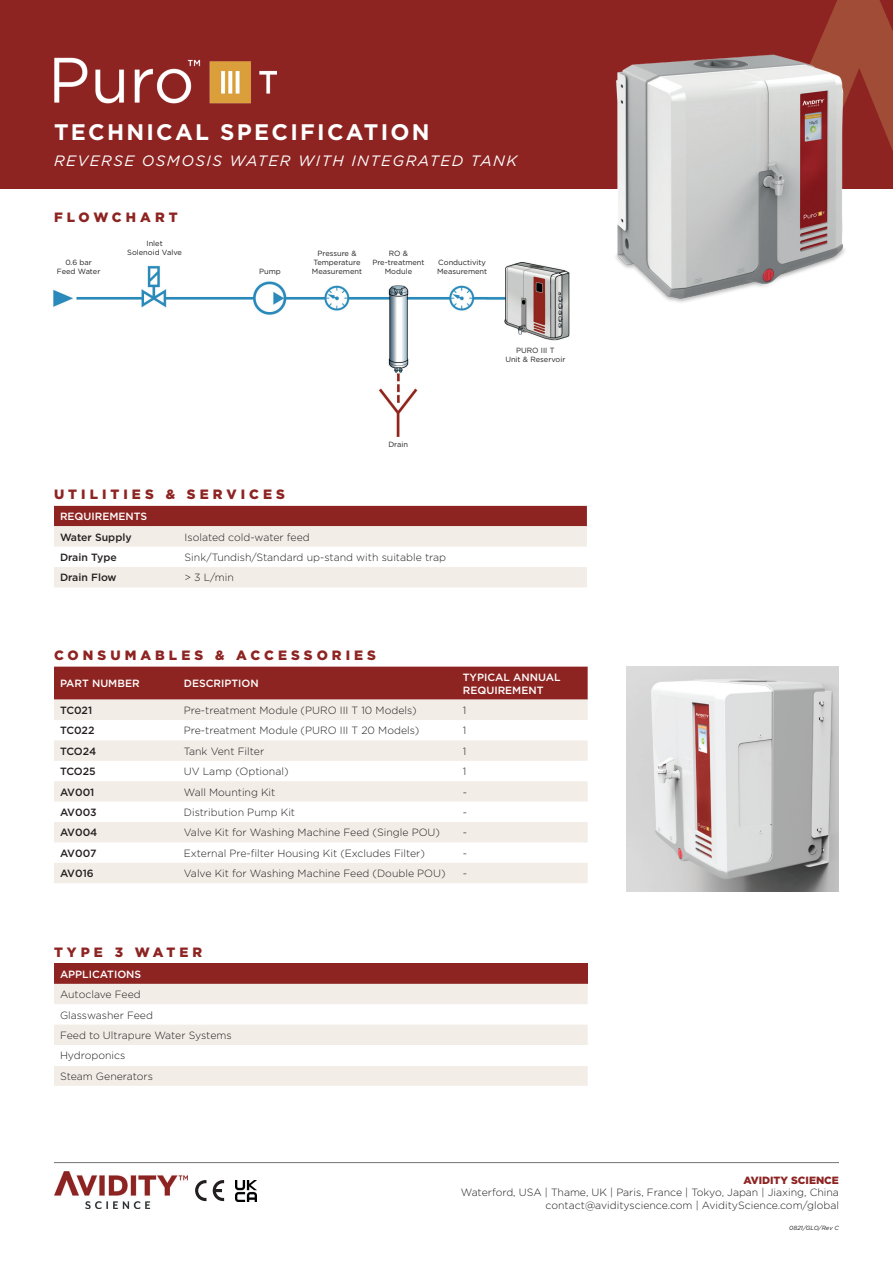
<style>
.page{position:relative;width:893px;height:1263px;background:#fff}
.page>*{position:absolute;margin:0;border:0;box-sizing:border-box;transform-origin:0 0}
.t1{font:700 22.5px "Gotham";letter-spacing:.1em;color:#fff}
.t2{font:italic 15px "Gotham";letter-spacing:.1em;color:#fff}
.t3{font:900 13.5px "Gotham";letter-spacing:.3em;color:#8d2422}
.t4{font:300 10.5px/20.4px "Gotham";color:#231f20}
.t5{font:500 10.5px "Gotham";color:#231f20}
.t6{font:500 10.5px/12.6px "Gotham";color:#fff}
.t7{font:900 10.5px "Gotham";color:#8d2422}
.t8{font:7.5px/9px "Gotham";color:#231f20;text-align:center}
.t9{font:italic 6px "Gotham";color:#231f20}
</style>
<div class="page">
<img style="left:53px;top:262px;width:517px;height:175px">
<div style="left:0;top:0;width:893px;height:189px;background:#8d2422"></div>
<svg style="left:816px;top:0;width:77px;height:151px"></svg>
<div style="left:54px;top:667px;width:534px;height:33px;background:#8d2422"></div>
<svg style="left:54px;top:700px;width:534px;height:183px;fill:#f3ede7"></svg>
<svg style="left:54px;top:506px;width:533px;height:81px"></svg>
<div style="left:54px;top:963px;width:534px;height:21px;background:#8d2422"></div>
<svg style="left:54px;top:984px;width:534px;height:102px;fill:#f3ede7"></svg>
<div style="left:54px;top:1045px;width:534px;height:20px;background:#fff"></div>
<img style="left:616px;top:49px;width:253px;height:254px">
<hr style="left:54px;top:1162px;width:785px;height:1px;background:#808285">
<svg style="left:195px;top:1180px;width:11px;height:21px"></svg>
<svg style="left:213px;top:1180px;width:11px;height:21px"></svg>
<img style="left:54px;top:1171px;width:134px;height:37px">
<img style="left:235px;top:1180px;width:21px;height:21px">
<img style="left:54px;top:57px;width:222px;height:47px">
<img style="left:626px;top:667px;width:213px;height:224px">
<h1 class="t1" style="left:54px;top:117px;width:377px">TECHNICAL SPECIFICATION</h1>
<h2 class="t2" style="left:54px;top:151px;width:465px">REVERSE OSMOSIS WATER WITH INTEGRATED TANK</h2>
<p class="t3" style="left:54px;top:208px;width:125px">FLOWCHART</p>
<p class="t8" style="left:57px;top:258px;width:45px">0.6 bar<br>Feed Water</p>
<p class="t8" style="left:127px;top:239px;width:56px">Inlet<br>Solenoid Valve</p>
<p class="t8" style="left:259px;top:267px;width:23px">Pump</p>
<p class="t8" style="left:312px;top:249px;width:52px">Pressure &amp;<br>Temperature<br>Measurement</p>
<p class="t8" style="left:372px;top:249px;width:54px">RO &amp;<br>Pre-treatment<br>Module</p>
<p class="t8" style="left:437px;top:258px;width:52px;text-align:left">Conductivity<br>Measurement</p>
<p class="t8" style="left:505px;top:346px;width:62px">PURO III T<br>Unit &amp; Reservoir</p>
<p class="t3" style="left:54px;top:485px;width:232px">UTILITIES &amp; SERVICES</p>
<p class="t8" style="left:388px;top:439px;width:21px">Drain</p>
<p class="t6" style="left:60px;top:510px;width:89px">REQUIREMENTS</p>
<p class="t5" style="left:60px;top:530px;width:73px">Water Supply</p>
<p class="t4" style="left:185px;top:526px;width:127px">Isolated cold-water feed</p>
<p class="t5" style="left:60px;top:550px;width:58px">Drain Type</p>
<p class="t4" style="left:185px;top:547px;width:263px">Sink/Tundish/Standard up-stand with suitable trap</p>
<p class="t5" style="left:60px;top:571px;width:58px">Drain Flow</p>
<p class="t4" style="left:185px;top:567px;width:51px">&gt; 3 L/min</p>
<p class="t3" style="left:54px;top:646px;width:324px">CONSUMABLES &amp; ACCESSORIES</p>
<p class="t6" style="left:60px;top:677px;width:81px">PART NUMBER</p>
<p class="t6" style="left:184px;top:677px;width:76px">DESCRIPTION</p>
<p class="t6" style="left:463px;top:671px;width:99px">TYPICAL ANNUAL<br>REQUIREMENT</p>
<p class="t5" style="left:60px;top:703px;width:34px">TC021</p>
<p class="t4" style="left:184px;top:700px;width:234px">Pre-treatment Module (PURO III T 10 Models)</p>
<p class="t4" style="left:463px;top:700px;width:5px">1</p>
<p class="t5" style="left:60px;top:724px;width:36px">TC022</p>
<p class="t4" style="left:184px;top:720px;width:237px">Pre-treatment Module (PURO III T 20 Models)</p>
<p class="t4" style="left:463px;top:720px;width:5px">1</p>
<p class="t5" style="left:60px;top:744px;width:38px">TCO24</p>
<p class="t4" style="left:184px;top:741px;width:82px">Tank Vent Filter</p>
<p class="t4" style="left:463px;top:741px;width:5px">1</p>
<p class="t5" style="left:60px;top:765px;width:37px">TCO25</p>
<p class="t4" style="left:184px;top:761px;width:106px">UV Lamp (Optional)</p>
<p class="t4" style="left:463px;top:761px;width:5px">1</p>
<p class="t5" style="left:60px;top:785px;width:36px">AV001</p>
<p class="t4" style="left:184px;top:781px;width:93px">Wall Mounting Kit</p>
<p class="t4" style="left:463px;top:781px;width:6px">-</p>
<p class="t5" style="left:60px;top:805px;width:38px">AV003</p>
<p class="t4" style="left:184px;top:802px;width:113px">Distribution Pump Kit</p>
<p class="t4" style="left:463px;top:802px;width:6px">-</p>
<p class="t5" style="left:60px;top:826px;width:39px">AV004</p>
<p class="t4" style="left:184px;top:822px;width:258px">Valve Kit for Washing Machine Feed (Single POU)</p>
<p class="t4" style="left:463px;top:822px;width:6px">-</p>
<p class="t5" style="left:60px;top:846px;width:38px">AV007</p>
<p class="t4" style="left:184px;top:843px;width:243px">External Pre-filter Housing Kit (Excludes Filter)</p>
<p class="t4" style="left:463px;top:843px;width:6px">-</p>
<p class="t5" style="left:60px;top:867px;width:35px">AV016</p>
<p class="t4" style="left:184px;top:863px;width:263px">Valve Kit for Washing Machine Feed (Double POU)</p>
<p class="t4" style="left:463px;top:863px;width:6px">-</p>
<p class="t3" style="left:54px;top:943px;width:150px">TYPE 3 WATER</p>
<p class="t6" style="left:60px;top:968px;width:83px">APPLICATIONS</p>
<p class="t4" style="left:60px;top:984px;width:173px">Autoclave Feed<br>Glasswasher Feed<br>Feed to Ultrapure Water Systems<br>Hydroponics<br>Steam Generators</p>
<p class="t7" style="left:743px;top:1172px;width:97px">AVIDITY SCIENCE</p>
<p class="t4" style="left:461px;top:1186px;width:380px;line-height:12.6px;text-align:right">Waterford, USA | Thame, UK | Paris, France | Tokyo, Japan | Jiaxing, China contact@avidityscience.com | AvidityScience.com/global</p>
<p class="t9" style="left:789px;top:1224px;width:51px">0821/GLO/Rev C</p>
</div>
